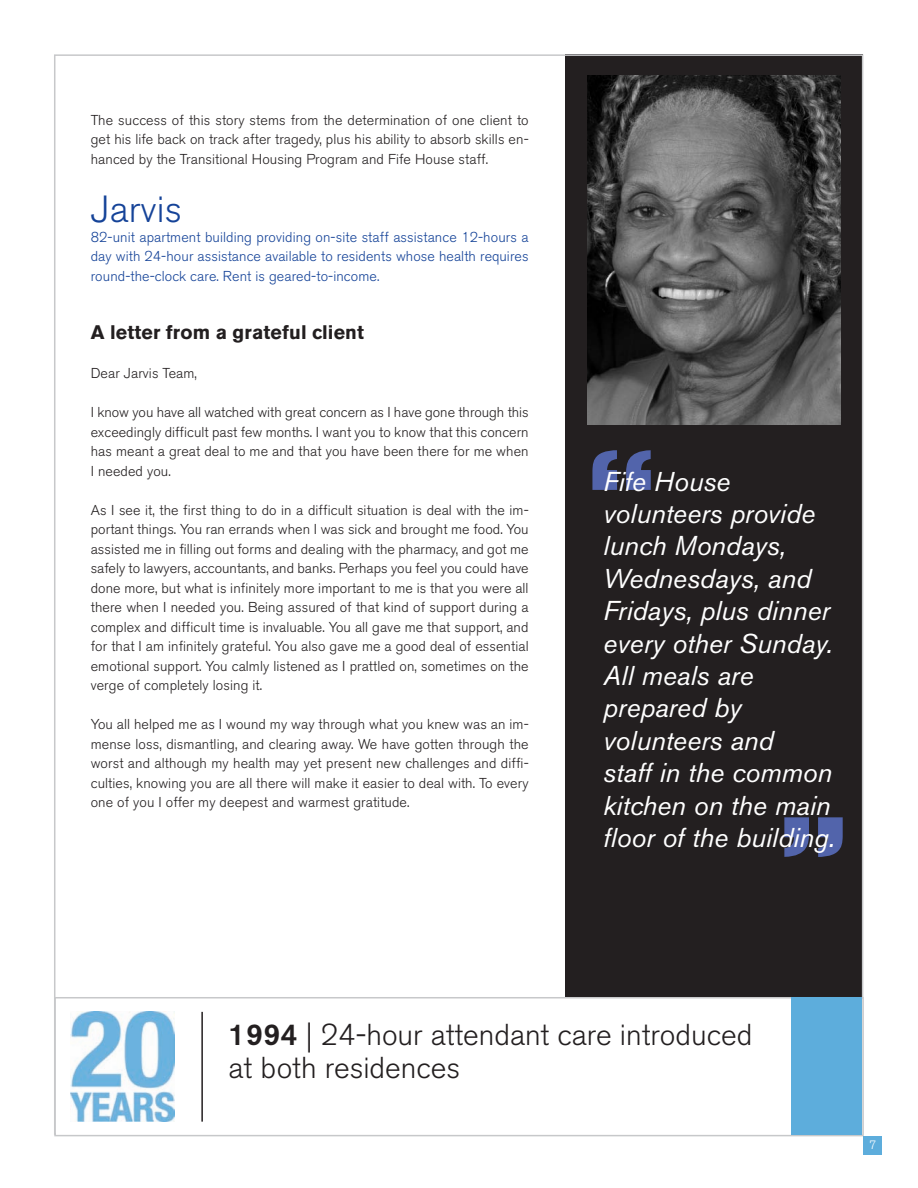
<style>
.page{position:relative;width:918px;height:1188px;background:#fff}
.page>*{position:absolute;margin:0;border:0;box-sizing:border-box;transform-origin:0 0}
.t1{font:700 expanded 108px "Akzidenz Grotesk BE";color:#5264ab}
.t2{font:300 37.5px "Akzidenz Grotesk BE";letter-spacing:.005em;color:#154398}
.t3{font:300 30px/33px "Akzidenz Grotesk BE";color:#231f20}
.t4{font:italic 27px/32.4px "Akzidenz Grotesk BE";color:#fff}
.t5{font:700 19.5px "Akzidenz Grotesk BE";letter-spacing:.005em;color:#231f20}
.t6{font:300 14.25px/19.5px "Akzidenz Grotesk BE";letter-spacing:.005em;color:#231f20;text-align:justify}
.t7{font:300 14.25px/19.5px "Akzidenz Grotesk BE";letter-spacing:.005em;color:#154398;text-align:justify}
.t8{font:300 12px "Akzidenz Grotesk BE";color:#fff}
.s1{font-weight:500}
</style>
<div class="page">
<div style="left:566px;top:54px;width:297px;height:950px;background:#231f20"></div>
<div style="left:56px;top:998px;width:806px;height:137px;background:#fff"></div>
<div style="left:54px;top:997px;width:810px;height:139px;border:2px solid #c7c8ca"></div>
<div style="left:864px;top:1136px;width:18px;height:19px;background:#5daddc"></div>
<div style="left:791px;top:997px;width:71px;height:138px;background:#5daddc"></div>
<img style="left:587px;top:76px;width:253px;height:348px">
<img style="left:70px;top:1012px;width:104px;height:110px">
<hr style="left:201px;top:1012px;width:2px;height:110px;background:#231f20">
<p class="t6" style="left:91px;top:111px;width:439px">The success of this story stems from the determination of one client to get his life back on track after tragedy, plus his ability to absorb skills en&shy;hanced by the Transitional Housing Program and Fife House staff.</p>
<h2 class="t2" style="left:91px;top:193px;width:93px">Jarvis</h2>
<p class="t7" style="left:91px;top:228px;width:439px">82-unit apartment building providing on-site staff assistance 12-hours a day with 24-hour assistance available to residents whose health requires round-the-clock care. Rent is geared-to-income.</p>
<h3 class="t5" style="left:91px;top:325px;width:275px">A letter from a grateful client</h3>
<p class="t6" style="left:91px;top:365px;width:108px">Dear Jarvis Team,</p>
<p class="t6" style="left:91px;top:404px;width:439px">I know you have all watched with great concern as I have gone through this exceedingly difficult past few months. I want you to know that this concern has meant a great deal to me and that you have been there for me when I needed you.</p>
<p class="t6" style="left:91px;top:501px;width:439px">As I see it, the first thing to do in a difficult situation is deal with the im&shy;portant things. You ran errands when I was sick and brought me food. You assisted me in filling out forms and dealing with the pharmacy, and got me safely to lawyers, accountants, and banks. Perhaps you feel you could have done more, but what is infinitely more important to me is that you were all there when I needed you. Being assured of that kind of support during a complex and difficult time is invaluable. You all gave me that support, and for that I am infinitely grateful. You also gave me a good deal of essential emotional support. You calmly listened as I prattled on, sometimes on the verge of completely losing it.</p>
<p class="t6" style="left:91px;top:716px;width:439px">You all helped me as I wound my way through what you knew was an im&shy;mense loss, dismantling, and clearing away. We have gotten through the worst and although my health may yet present new challenges and diffi&shy;culties, knowing you are all there will make it easier to deal with. To every one of you I offer my deepest and warmest gratitude.</p>
<h1 class="t1" style="left:588px;top:451px;width:69px">“</h1>
<h3 class="t4" style="left:603px;top:468px;width:233px">Fife House volunteers provide lunch Mondays,<br>Wednesdays, and<br>Fridays, plus dinner every other Sunday.<br>All meals are prepared by volunteers and<br>staff in the common kitchen on the main floor of the building.</h3>
<h1 class="t1" style="left:780px;top:817px;width:69px">”</h1>
<h3 class="t3" style="left:229px;top:1021px;width:525px"><span class="s1">1994</span> | 24-hour attendant care introduced at both residences</h3>
<p class="t8" style="left:869px;top:1140px;width:8px">7</p>
</div>
